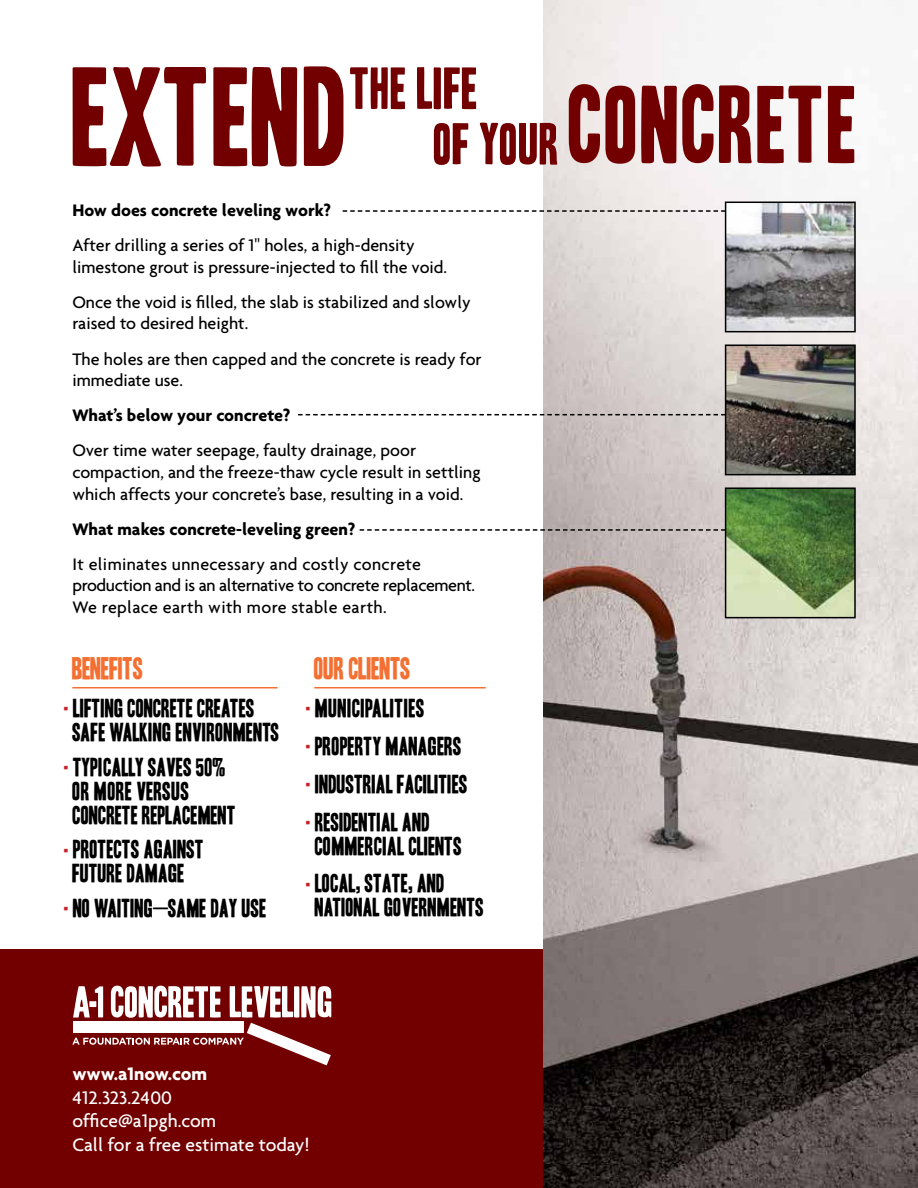
<style>
.page{position:relative;width:918px;height:1188px;background:#fff}
.page>*{position:absolute;margin:0;border:0;box-sizing:border-box;transform-origin:0 0}
.t1{font:121.35px "Headline One HPLHS";letter-spacing:.01em;color:#720000}
.t2{font:94.8px "Headline One HPLHS";letter-spacing:.02em;color:#720000}
.t3{font:51.15px "Headline One HPLHS";letter-spacing:.01em;color:#720000}
.t4{font:27px "Headline One HPLHS";letter-spacing:-.01em;color:#f37032}
.t5{font:22.5px/24px "Headline One HPLHS";color:#000}
.t6{font:500 19.5px/23.4px "Agenda";color:#fff}
.t7{font:700 19.5px "Agenda";color:#fff}
.t8{font:500 18px/21.6px "Agenda";color:#000}
.t9{font:700 18px "Agenda";color:#000}
.s1{font-size:50.85px}
</style>
<div class="page">
<div style="left:0;top:950px;width:553px;height:238px;background:#720000"></div>
<img style="left:543px;top:0;width:375px;height:1188px">
<img style="left:728px;top:205px;width:125px;height:124px">
<div style="left:725px;top:202px;width:131px;height:130px;border:2px solid #000"></div>
<img style="left:728px;top:347px;width:125px;height:125px">
<div style="left:725px;top:344px;width:131px;height:131px;border:2px solid #000"></div>
<img style="left:728px;top:490px;width:125px;height:125px">
<div style="left:725px;top:487px;width:131px;height:131px;border:2px solid #000"></div>
<svg style="left:343px;top:210px;width:383px;height:2px"></svg>
<svg style="left:298px;top:414px;width:428px;height:1px"></svg>
<svg style="left:360px;top:529px;width:366px;height:2px"></svg>
<hr style="left:72px;top:687px;width:206px;height:1px;background:#f37032">
<hr style="left:314px;top:687px;width:172px;height:1px;background:#f37032">
<svg style="left:72px;top:986px;width:259px;height:79px"></svg>
<h1 class="t1" style="left:72px;top:59px;width:277px">EXTEND</h1>
<h3 class="t3" style="left:350px;top:64px;width:129px">THE LIFE</h3>
<h2 class="t2" style="left:434px;top:79px;width:425px"><span class="s1">OF YOUR</span> CONCRETE</h2>
<p class="t9" style="left:72px;top:199px;width:260px">How does concrete leveling work?</p>
<p class="t8" style="left:72px;top:234px;width:376px">After drilling a series of 1" holes, a high-density limestone grout is pressure-injected to fill the void.</p>
<p class="t8" style="left:72px;top:291px;width:400px">Once the void is filled, the slab is stabilized and slowly raised to desired height.</p>
<p class="t8" style="left:72px;top:348px;width:411px">The holes are then capped and the concrete is ready for immediate use.</p>
<p class="t9" style="left:72px;top:404px;width:220px">What’s below your concrete?</p>
<p class="t8" style="left:72px;top:439px;width:410px">Over time water seepage, faulty drainage, poor compaction, and the freeze-thaw cycle result in settling which affects your concrete’s base, resulting in a void.</p>
<p class="t9" style="left:72px;top:518px;width:284px">What makes concrete-leveling green?</p>
<p class="t8" style="left:72px;top:553px;width:404px">It eliminates unnecessary and costly concrete production and is an alternative to concrete replacement.<br>We replace earth with more stable earth.</p>
<h3 class="t4" style="left:314px;top:656px;width:98px">OUR CLIENTS</h3>
<p class="t5" style="left:305px;top:689px;width:164px;line-height:38px"><sup>.</sup> MUNICIPALITIES<br><sup>.</sup> PROPERTY MANAGERS <sup>.</sup> INDUSTRIAL FACILITIES <sup>.</sup> RESIDENTIAL AND</p>
<p class="t5" style="left:305px;top:827px;width:158px;line-height:38px;text-indent:9px">COMMERCIAL CLIENTS <sup>.</sup> LOCAL, STATE, AND</p>
<p class="t5" style="left:315px;top:896px;width:171px">NATIONAL GOVERNMENTS</p>
<h3 class="t4" style="left:72px;top:656px;width:73px">BENEFITS</h3>
<p class="t5" style="left:73px;top:696px;width:208px;text-indent:-9px"><sup>.</sup> LIFTING CONCRETE CREATES<br>SAFE WALKING ENVIRONMENTS</p>
<p class="t5" style="left:73px;top:755px;width:165px;text-indent:-9px"><sup>.</sup> TYPICALLY SAVES 50%<br>OR MORE VERSUS<br>CONCRETE REPLACEMENT</p>
<p class="t5" style="left:63px;top:838px;width:142px;text-align:center"><sup>.</sup> PROTECTS AGAINST<br>FUTURE DAMAGE</p>
<p class="t5" style="left:63px;top:897px;width:205px"><sup>.</sup> NO WAITING<sup>—</sup>SAME DAY USE</p>
<p class="t7" style="left:72px;top:1062px;width:136px">www.a1now.com</p>
<p class="t6" style="left:72px;top:1085px;width:239px">412.323.2400 office@a1pgh.com<br>Call for a free estimate today!</p>
</div>
